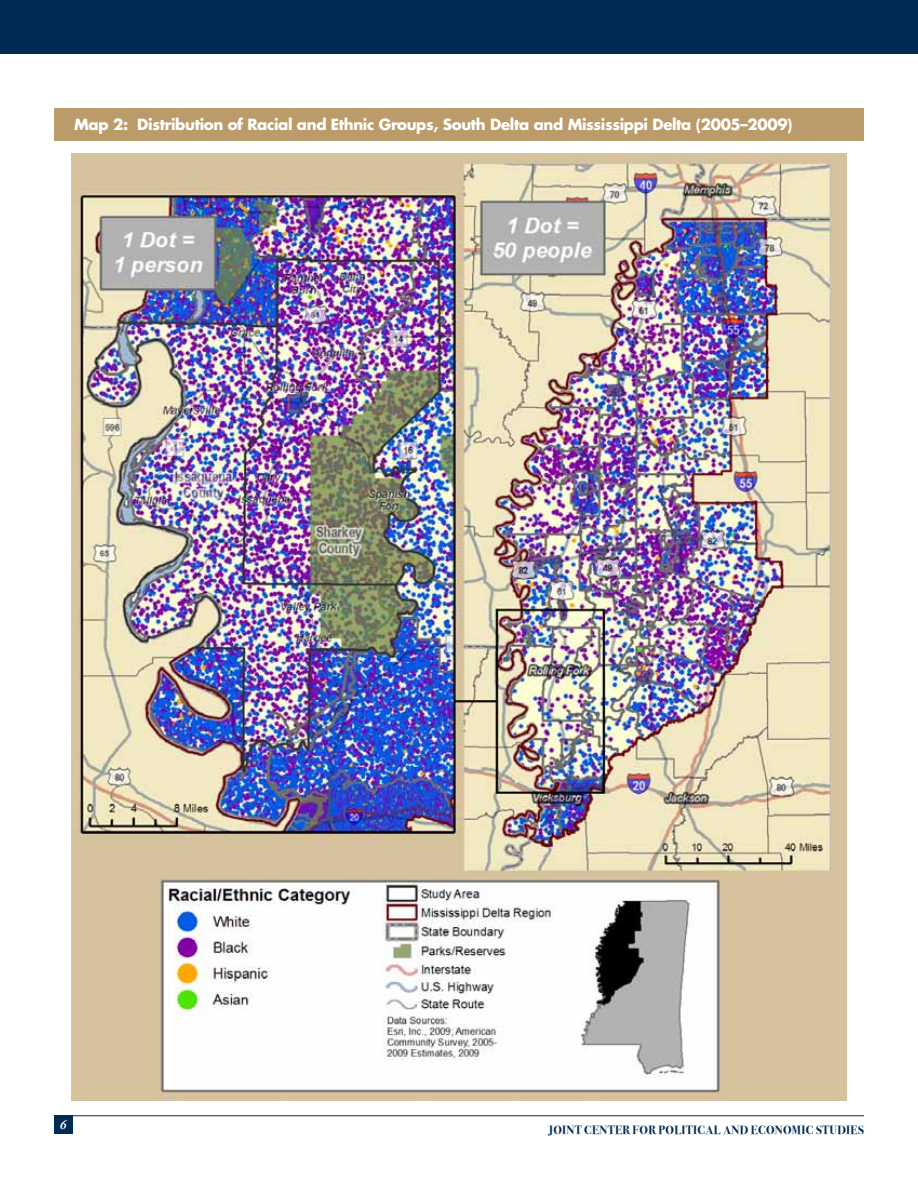
<style>
.page{position:relative;width:918px;height:1188px;background:#fff}
.page>*{position:absolute;margin:0;border:0;box-sizing:border-box;transform-origin:0 0}
.t1{font:700 15px "Futura Std";letter-spacing:-.025em;color:#fff}
.t2{font:italic 600 13.5px "Garamond Premr Pro";color:#fff}
.t3{font:12px "Bodoni Svty Two ITCTT Bold";letter-spacing:.025em;color:#002b54}
</style>
<div class="page">
<div style="left:54px;top:1115px;width:19px;height:19px;background:#002b54"></div>
<div style="left:0;top:0;width:918px;height:54px;background:#002b54"></div>
<hr style="left:54px;top:1115px;width:810px;height:1px;background:#002b54">
<div style="left:54px;top:108px;width:810px;height:32px;background:#bc9b6a"></div>
<img style="left:72px;top:153px;width:774px;height:947px">
<p class="t1" style="left:74px;top:115px;width:720px">Map 2: Distribution of Racial and Ethnic Groups, South Delta and Mississippi Delta (2005–2009)</p>
<p class="t2" style="left:60px;top:1117px;width:8px">6</p>
<p class="t3" style="left:548px;top:1120px;width:317px">JOINT CENTER FOR POLITICAL AND ECONOMIC STUDIES</p>
</div>
